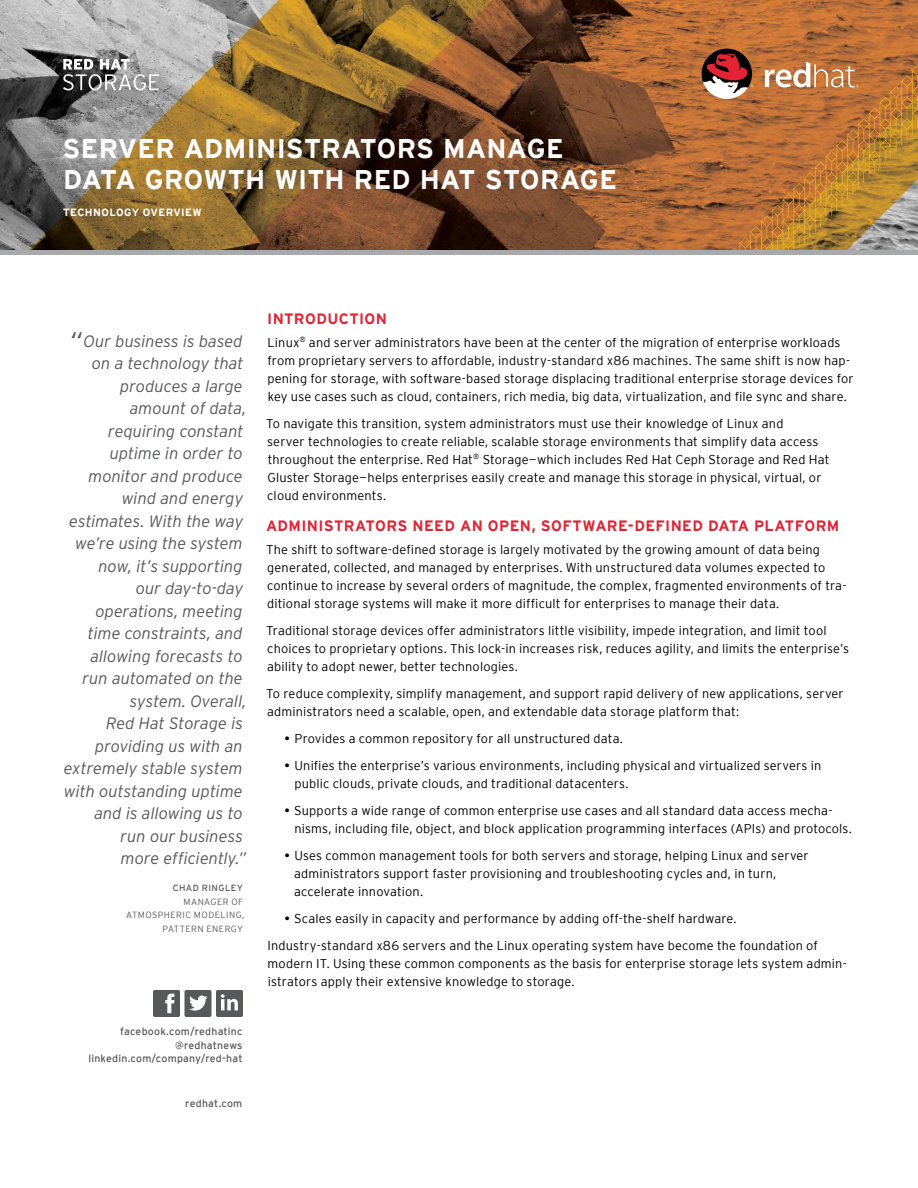
<style>
.page{position:relative;width:918px;height:1188px;background:#fff}
.page>*{position:absolute;margin:0;border:0;box-sizing:border-box;transform-origin:0 0}
.t1{font:700 27px/31.5px "Interstate";letter-spacing:.01em;color:#fff}
.t2{font:italic 300 16.5px/22.5px "Interstate";letter-spacing:-.005em;color:#58595b;text-align:right}
.t3{font:700 15px "Interstate";letter-spacing:.025em;color:#e22434}
.t4{font:300 12.75px/18px "Interstate";letter-spacing:.01em;color:#000}
.t5{font:10.5px/13.5px "Interstate";letter-spacing:.02em;color:#58595b;text-align:right}
.t6{font:700 10.5px "Interstate";letter-spacing:.035em;color:#fff}
.t7{font:300 9px/13.5px "Interstate";letter-spacing:.05em;color:#58595b;text-align:right}
.t8{font:9px "Interstate";letter-spacing:.045em;color:#58595b}
.s1{font-size:27px}
.s2{font-weight:400}
</style>
<div class="page">
<img style="left:0;top:0;width:918px;height:250px">
<svg style="left:153px;top:990px;width:90px;height:27px"></svg>
<svg style="left:765px;top:62px;width:94px;height:25px"></svg>
<svg style="left:702px;top:49px;width:51px;height:50px"></svg>
<svg style="left:63px;top:59px;width:96px;height:31px"></svg>
<div style="left:0;top:250px;width:918px;height:5px;background:#a7a9ac"></div>
<h1 class="t1" style="left:63px;top:132px;width:556px">SERVER ADMINISTRATORS MANAGE<br>DATA GROWTH WITH RED HAT STORAGE</h1>
<p class="t6" style="left:63px;top:206px;width:140px">TECHNOLOGY OVERVIEW</p>
<p class="t2" style="left:64px;top:329px;width:184px"><span class="s1">“</span>Our business is based on a technology that produces a large amount of data, requiring constant uptime in order to monitor and produce wind and energy estimates. With the way we’re using the system now, it’s supporting<br>our day-to-day operations, meeting time constraints, and allowing forecasts to<br>run automated on the system. Overall,<br>Red Hat Storage is providing us with an extremely stable system with outstanding uptime and is allowing us to<br>run our business<br>more efficiently.”</p>
<p class="t8" style="left:173px;top:883px;width:72px">CHAD RINGLEY</p>
<p class="t7" style="left:126px;top:895px;width:120px">MANAGER OF<br>ATMOSPHERIC MODELING,<br>PATTERN ENERGY</p>
<p class="t5" style="left:88px;top:1024px;width:156px">facebook.com/redhatinc @redhatnews linkedin.com/company/red-hat</p>
<p class="t5" style="left:185px;top:1096px;width:59px">redhat.com</p>
<p class="t3" style="left:267px;top:310px;width:121px">INTRODUCTION</p>
<p class="t4" style="left:267px;top:333px;width:588px">Linux<sup>®</sup> and server administrators have been at the center of the migration of enterprise workloads from proprietary servers to affordable, industry-standard x86 machines. The same shift is now hap&shy;pening for storage, with software-based storage displacing traditional enterprise storage devices for key use cases such as cloud, containers, rich media, big data, virtualization, and file sync and share.</p>
<p class="t4" style="left:266px;top:414px;width:565px">To navigate this transition, system administrators must use their knowledge of Linux and<br>server technologies to create reliable, scalable storage environments that simplify data access throughout the enterprise. Red Hat<sup>®</sup> Storage—which includes Red Hat Ceph Storage and Red Hat Gluster Storage—helps enterprises easily create and manage this storage in physical, virtual, or cloud environments.</p>
<p class="t3" style="left:266px;top:517px;width:575px">ADMINISTRATORS NEED AN OPEN, SOFTWARE-DEFINED DATA PLATFORM</p>
<p class="t4" style="left:266px;top:540px;width:582px">The shift to software-defined storage is largely motivated by the growing amount of data being generated, collected, and managed by enterprises. With unstructured data volumes expected to continue to increase by several orders of magnitude, the complex, fragmented environments of tra&shy;ditional storage systems will make it more difficult for enterprises to manage their data.</p>
<p class="t4" style="left:266px;top:621px;width:584px">Traditional storage devices offer administrators little visibility, impede integration, and limit tool choices to proprietary options. This lock-in increases risk, reduces agility, and limits the enterprise’s ability to adopt newer, better technologies.</p>
<p class="t4" style="left:266px;top:684px;width:579px">To reduce complexity, simplify management, and support rapid delivery of new applications, server administrators need a scalable, open, and extendable data storage platform that:</p>
<p class="t4" style="left:285px;top:729px;width:340px"><span class="s2">•</span> Provides a common repository for all unstructured data.</p>
<p class="t4" style="left:295px;top:756px;width:528px;text-indent:-10px"><span class="s2">•</span> Unifies the enterprise’s various environments, including physical and virtualized servers in public clouds, private clouds, and traditional datacenters.</p>
<p class="t4" style="left:295px;top:801px;width:559px;text-indent:-10px"><span class="s2">•</span> Supports a wide range of common enterprise use cases and all standard data access mecha&shy;nisms, including file, object, and block application programming interfaces (APIs) and protocols.</p>
<p class="t4" style="left:294px;top:846px;width:516px;text-indent:-10px"><span class="s2">•</span> Uses common management tools for both servers and storage, helping Linux and server administrators support faster provisioning and troubleshooting cycles and, in turn, accelerate innovation.</p>
<p class="t4" style="left:268px;top:904px;width:552px;line-height:27px;text-indent:17px"><span class="s2">•</span> Scales easily in capacity and performance by adding off-the-shelf hardware.<br>Industry-standard x86 servers and the Linux operating system have become the foundation of</p>
<p class="t4" style="left:268px;top:954px;width:581px">modern IT. Using these common components as the basis for enterprise storage lets system admin&shy;istrators apply their extensive knowledge to storage.</p>
</div>
